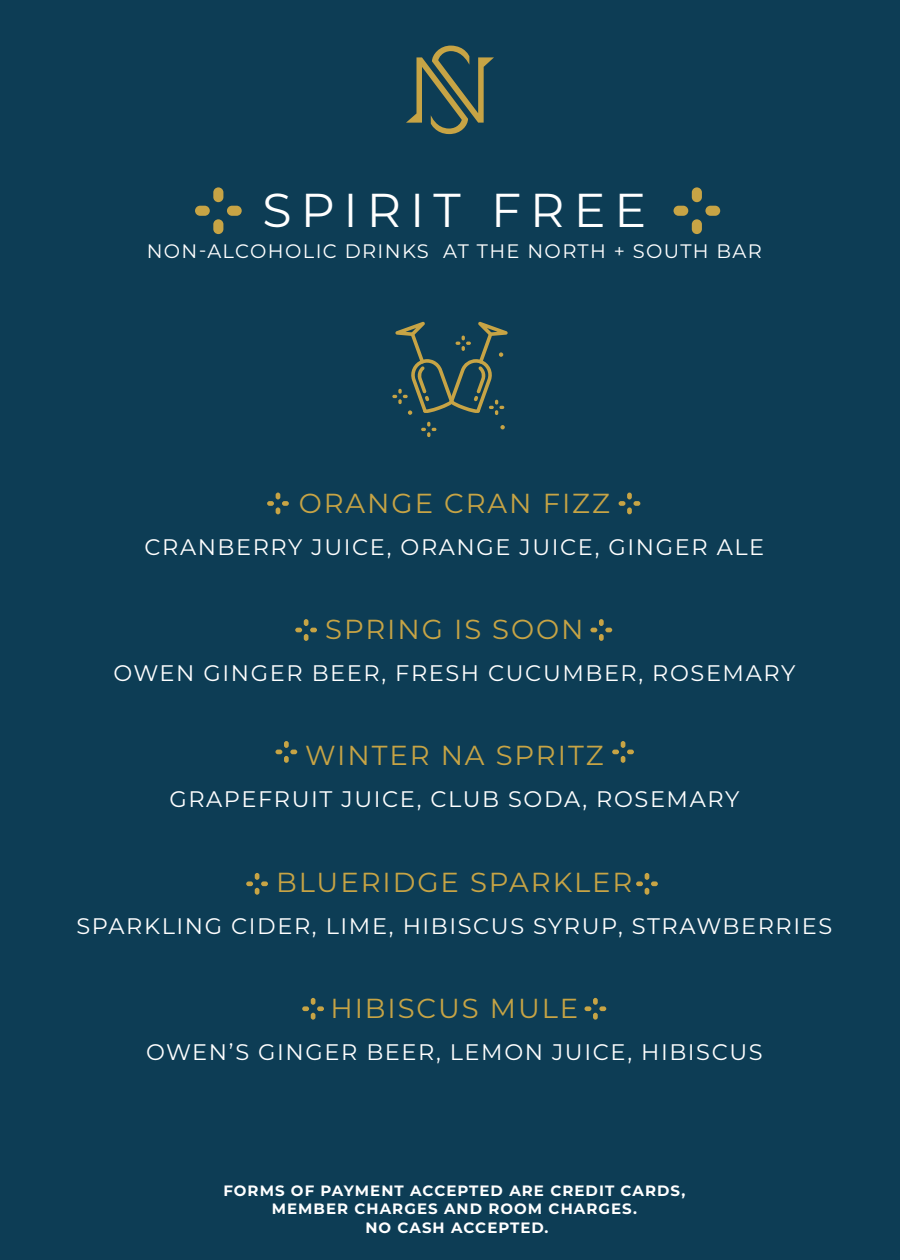
<style>
.page{position:relative;width:900px;height:1260px;background:#0d3d55}
.page>*{position:absolute;margin:0;border:0;box-sizing:border-box;transform-origin:0 0}
.DESCRIPTION{font:47.5px "Montserrat";letter-spacing:.19em;color:#fff}
.DESCRIPTION-2{font:27.5px "Montserrat";letter-spacing:.07em;color:#c7a445}
.DESCRIPTION-3{font:22.5px "Montserrat";letter-spacing:.07em;color:#fff}
.DESCRIPTION-4{font:19.5px "Montserrat";letter-spacing:.07em;color:#fff}
.DESCRIPTION-5{font:700 15px/17.5px "Montserrat";letter-spacing:.07em;color:#fff;text-align:center}
</style>
<div class="page">
<svg style="left:246px;top:873px;width:22px;height:22px"></svg>
<svg style="left:636px;top:873px;width:22px;height:22px"></svg>
<svg style="left:302px;top:998px;width:22px;height:22px"></svg>
<svg style="left:585px;top:998px;width:21px;height:22px"></svg>
<svg style="left:619px;top:493px;width:21px;height:21px"></svg>
<svg style="left:267px;top:493px;width:22px;height:21px"></svg>
<svg style="left:590px;top:619px;width:22px;height:22px"></svg>
<svg style="left:295px;top:619px;width:22px;height:22px"></svg>
<svg style="left:612px;top:741px;width:22px;height:22px"></svg>
<svg style="left:275px;top:741px;width:22px;height:22px"></svg>
<div style="left:692px;top:219px;width:10px;height:15px;background:#c7a445;border-radius:5px"></div>
<div style="left:692px;top:187px;width:10px;height:15px;background:#c7a445;border-radius:5px"></div>
<div style="left:705px;top:206px;width:15px;height:10px;background:#c7a445;border-radius:5px"></div>
<div style="left:674px;top:206px;width:14px;height:10px;background:#c7a445;border-radius:5px"></div>
<div style="left:213px;top:219px;width:10px;height:15px;background:#c7a445;border-radius:5px"></div>
<div style="left:213px;top:187px;width:10px;height:15px;background:#c7a445;border-radius:5px"></div>
<div style="left:227px;top:206px;width:15px;height:10px;background:#c7a445;border-radius:5px"></div>
<div style="left:195px;top:206px;width:15px;height:10px;background:#c7a445;border-radius:5px"></div>
<svg style="left:421px;top:422px;width:15px;height:15px"></svg>
<svg style="left:392px;top:322px;width:116px;height:93px"></svg>
<svg style="left:500px;top:425px;width:5px;height:4px"></svg>
<svg style="left:406px;top:46px;width:88px;height:88px"></svg>
<p class="DESCRIPTION" style="left:262px;top:177px;width:385px">SPIRIT FREE</p>
<p class="DESCRIPTION-4" style="left:147px;top:238px;width:617px">NON-ALCOHOLIC DRINKS AT THE NORTH + SOUTH BAR</p>
<p class="DESCRIPTION-2" style="left:299px;top:484px;width:313px">ORANGE CRAN FIZZ</p>
<p class="DESCRIPTION-3" style="left:144px;top:531px;width:621px">CRANBERRY JUICE, ORANGE JUICE, GINGER ALE</p>
<p class="DESCRIPTION-2" style="left:325px;top:610px;width:260px">SPRING IS SOON</p>
<p class="DESCRIPTION-3" style="left:113px;top:658px;width:683px">OWEN GINGER BEER, FRESH CUCUMBER, ROSEMARY</p>
<p class="DESCRIPTION-2" style="left:305px;top:737px;width:300px">WINTER NA SPRITZ</p>
<p class="DESCRIPTION-3" style="left:169px;top:784px;width:571px">GRAPEFRUIT JUICE, CLUB SODA, ROSEMARY</p>
<p class="DESCRIPTION-2" style="left:276px;top:863px;width:358px">BLUERIDGE SPARKLER</p>
<p class="DESCRIPTION-3" style="left:76px;top:910px;width:757px">SPARKLING CIDER, LIME, HIBISCUS SYRUP, STRAWBERRIES</p>
<p class="DESCRIPTION-2" style="left:330px;top:989px;width:249px">HIBISCUS MULE</p>
<p class="DESCRIPTION-3" style="left:146px;top:1037px;width:618px">OWEN’S GINGER BEER, LEMON JUICE, HIBISCUS</p>
<p class="DESCRIPTION-5" style="left:223px;top:1182px;width:464px">FORMS OF PAYMENT ACCEPTED ARE CREDIT CARDS,<br>MEMBER CHARGES AND ROOM CHARGES.</p>
<p class="DESCRIPTION-5" style="left:365px;top:1218px;width:185px">NO CASH ACCEPTED.</p>
</div>
